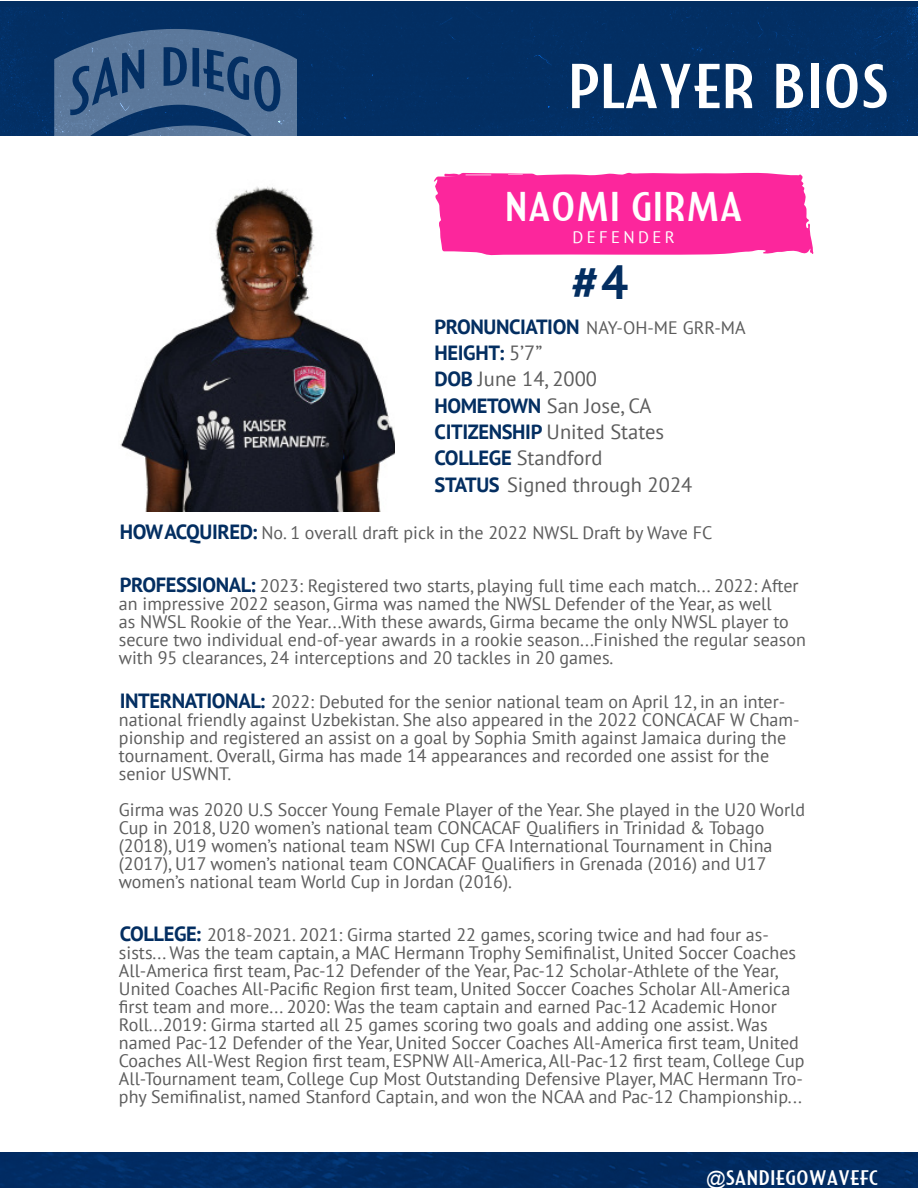
<style>
.page{position:relative;width:918px;height:1188px;background:#fff}
.page>*{position:absolute;margin:0;border:0;box-sizing:border-box;transform-origin:0 0}
.t1{font:63.3px "SDW";color:#fff}
.t2{font:700 48px "PT Sans";color:#032e61}
.t3{font:41.4px "SDW";color:#fff}
.t4{font:21px "SDW";color:#fff}
.t5{font:20.55px "PT Sans";color:#5c5c5c}
.t6{font:700 20.55px "PT Sans";letter-spacing:-.02em;color:#032e61}
.t7{font:18px/18px "PT Sans";color:#5c5c5c}
.t8{font:16.8px "PT Sans";letter-spacing:.2em;color:#fff}
.s1{font-weight:700;font-size:20.55px;color:#032e61}
.s2{font-weight:400;color:#5c5c5c}
.s3{font-weight:700;color:#032e61}
.s4{font-family:"Arial";font-size:19.5px}
</style>
<div class="page">
<div style="left:0;top:1px;width:918px;height:134px;background:#032e61"></div>
<img style="left:0;top:7px;width:918px;height:128px">
<img style="left:0;top:1152px;width:918px;height:36px">
<svg style="left:434px;top:172px;width:380px;height:84px;background:#fc37a3"></svg>
<img style="left:120px;top:186px;width:274px;height:326px">
<p class="t1" style="left:567px;top:61px;width:323px">PLAYER BIOS</p>
<p class="t3" style="left:505px;top:190px;width:240px">NAOMI GIRMA</p>
<p class="t8" style="left:572px;top:227px;width:104px">DEFENDER</p>
<p class="t2" style="left:572px;top:250px;width:58px"># 4</p>
<p class="t7" style="left:435px;top:318px;width:313px"><span class="s1">PRONUNCIATION</span> NAY-OH-ME GRR-MA</p>
<p class="t6" style="left:435px;top:339px;width:109px">HEIGHT: <span class="s2">5’7”</span></p>
<p class="t5" style="left:435px;top:366px;width:164px"><span class="s3">DOB</span> June 14, 2000</p>
<p class="t5" style="left:435px;top:392px;width:219px"><span class="s3">HOMETOWN</span> San Jose, CA</p>
<p class="t5" style="left:435px;top:419px;width:231px"><span class="s3">CITIZENSHIP</span> United States</p>
<p class="t5" style="left:435px;top:445px;width:169px"><span class="s3">COLLEGE</span> Standford</p>
<p class="t5" style="left:435px;top:471px;width:259px"><span class="s3">STATUS</span> Signed through 2024</p>
<p class="t7" style="left:120px;top:524px;width:594px"><span class="s1">HOW ACQUIRED:</span> No. 1 overall draft pick in the 2022 NWSL Draft by Wave FC</p>
<p class="t7" style="left:119px;top:576px;width:688px"><span class="s1">PROFESSIONAL:</span> 2023: Registered two starts, playing full time each match... 2022: After an impressive 2022 season, Girma was named the NWSL Defender of the Year, as well<br>as NWSL Rookie of the Year...With these awards, Girma became the only NWSL player to secure two individual end-of-year awards in a rookie season...Finished the regular season with 95 clearances, 24 interceptions and 20 tackles in 20 games.</p>
<p class="t7" style="left:119px;top:693px;width:682px"><span class="s1">INTERNATIONAL:</span> 2022: Debuted for the senior national team on April 12, in an inter&shy;national friendly against Uzbekistan. She also appeared in the 2022 CONCACAF W Cham&shy;pionship and registered an assist on a goal by Sophia Smith against Jamaica during the tournament. Overall, Girma has made 14 appearances and recorded one assist for the senior USWNT.</p>
<p class="t7" style="left:119px;top:801px;width:688px">Girma was 2020 U.S Soccer Young Female Player of the Year. She played in the U20 World Cup in 2018, U20 women’s national team CONCACAF Qualifiers in Trinidad &amp; Tobago (2018), U19 women’s national team NSWI Cup CFA International Tournament in China (2017), U17 women’s national team CONCACAF Qualifiers in Grenada (2016) and U17 women’s national team World Cup in Jordan (2016).</p>
<p class="t7" style="left:119px;top:926px;width:687px"><span class="s1">COLLEGE:</span> 2018-2021. 2021: Girma started 22 games, scoring twice and had four as&shy;sists... Was the team captain, a MAC Hermann Trophy Semifinalist, United Soccer Coaches All-America first team, Pac-12 Defender of the Year, Pac-12 Scholar-Athlete of the Year, United Coaches All-Pacific Region first team, United Soccer Coaches Scholar All-America first team and more... 2020: Was the team captain and earned Pac-12 Academic Honor Roll...2019: Girma started all 25 games scoring two goals and adding one assist. Was named Pac-12 Defender of the Year, United Soccer Coaches All-America first team, United Coaches All-West Region first team, ESPNW All-America, All-Pac-12 first team, College Cup All-Tournament team, College Cup Most Outstanding Defensive Player, MAC Hermann Tro&shy;phy Semifinalist, named Stanford Captain, and won the NCAA and Pac-12 Championship...</p>
<p class="t4" style="left:706px;top:1170px;width:173px"><span class="s4">@</span>SANDIEGOWAVEFC</p>
</div>
